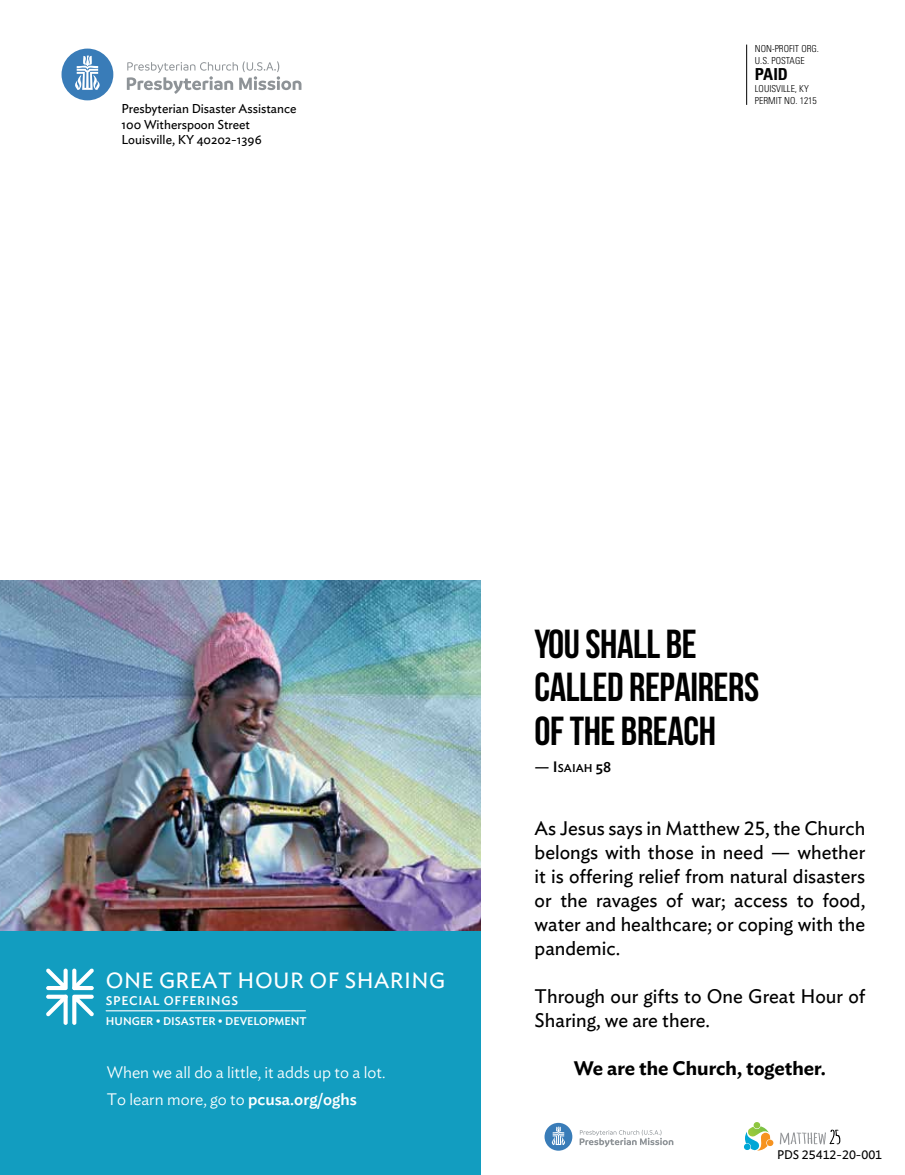
<style>
.page{position:relative;width:905px;height:1175px;background:#fff}
.page>*{position:absolute;margin:0;border:0;box-sizing:border-box;transform-origin:0 0}
.t1{font:700 40.5px/43.5px "Bebas Neue";letter-spacing:-.01em;color:#000}
.t2{font:21.9px "Ideal Sans";letter-spacing:.02em;color:#fff}
.t3{font:19.5px/24px "Ideal Sans";color:#000;text-align:justify}
.t4{font:600 19.5px "Ideal Sans";color:#000}
.t5{font:300 16.5px/27px "Ideal Sans";color:#fff}
.t6{font:700 condensed 16.5px "Univers";color:#000}
.t7{font:12.75px/15.8px "Ideal Sans";color:#000}
.t8{font:500 12.45px "Ideal Sans";letter-spacing:.06em;color:#fff}
.t9{font:12.3px "Ideal Sans";color:#000}
.t10{font:500 11.25px "Ideal Sans";color:#000}
.t11{font:500 11.1px "Ideal Sans";color:#fff}
.t12{font:300 condensed 9.6px/12px "Univers LT Std";color:#000}
.s1{font-weight:500}
.s2{font-size:15px}
</style>
<div class="page">
<hr style="left:746px;top:45px;width:1px;height:60px;background:#000">
<svg style="left:127px;top:61px;width:174px;height:33px"></svg>
<div style="left:62px;top:49px;width:51px;height:51px;background:#397cb8;border-radius:50%"></div>
<svg style="left:75px;top:56px;width:25px;height:34px"></svg>
<img style="left:0;top:580px;width:480px;height:351px">
<div style="left:0;top:931px;width:480px;height:243px;background:#129dc0"></div>
<svg style="left:46px;top:968px;width:48px;height:56px"></svg>
<hr style="left:106px;top:1010px;width:200px;height:1px;background:#fff">
<svg style="left:579px;top:1129px;width:94px;height:18px"></svg>
<div style="left:544px;top:1122px;width:28px;height:28px;background:#397cb8;border-radius:50%"></div>
<svg style="left:552px;top:1126px;width:13px;height:19px"></svg>
<svg style="left:779px;top:1129px;width:61px;height:15px"></svg>
<svg style="left:744px;top:1122px;width:29px;height:28px"></svg>
<p class="t7" style="left:122px;top:99px;width:176px">Presbyterian Disaster Assistance<br>100 Witherspoon Street<br>Louisville, KY 40202-1396</p>
<p class="t12" style="left:755px;top:43px;width:66px">NON-PROFIT ORG.<br>U.S. POSTAGE</p>
<p class="t6" style="left:755px;top:64px;width:35px">PAID</p>
<p class="t12" style="left:755px;top:83px;width:63px">LOUISVILLE, KY<br>PERMIT NO. 1215</p>
<p class="t2" style="left:106px;top:964px;width:341px">ONE GREAT HOUR OF SHARING</p>
<p class="t8" style="left:106px;top:991px;width:134px">SPECIAL OFFERINGS</p>
<p class="t11" style="left:106px;top:1013px;width:202px">HUNGER • DISASTER • DEVELOPMENT</p>
<p class="t5" style="left:107px;top:1057px;width:280px">When we all do a little, it adds up to a lot.<br>To learn more, go to <span class="s1">pcusa.org/oghs</span></p>
<h1 class="t1" style="left:534px;top:621px;width:226px">YOU SHALL BE<br>CALLED REPAIRERS<br>OF THE BREACH</h1>
<p class="t10" style="left:534px;top:759px;width:78px"><span class="s2">— I</span>SAIAH <span class="s2">58</span></p>
<p class="t3" style="left:534px;top:814px;width:332px">As Jesus says in Matthew 25, the Church belongs with those in need — whether it is offering relief from natural disasters or the ravages of war; access to food, water and healthcare; or coping with the pandemic.</p>
<p class="t3" style="left:534px;top:982px;width:332px">Through our gifts to One Great Hour of<br>Sharing, we are there.</p>
<p class="t4" style="left:574px;top:1052px;width:253px">We are the Church, together.</p>
<p class="t9" style="left:777px;top:1145px;width:107px">PDS 25412-20-001</p>
</div>
